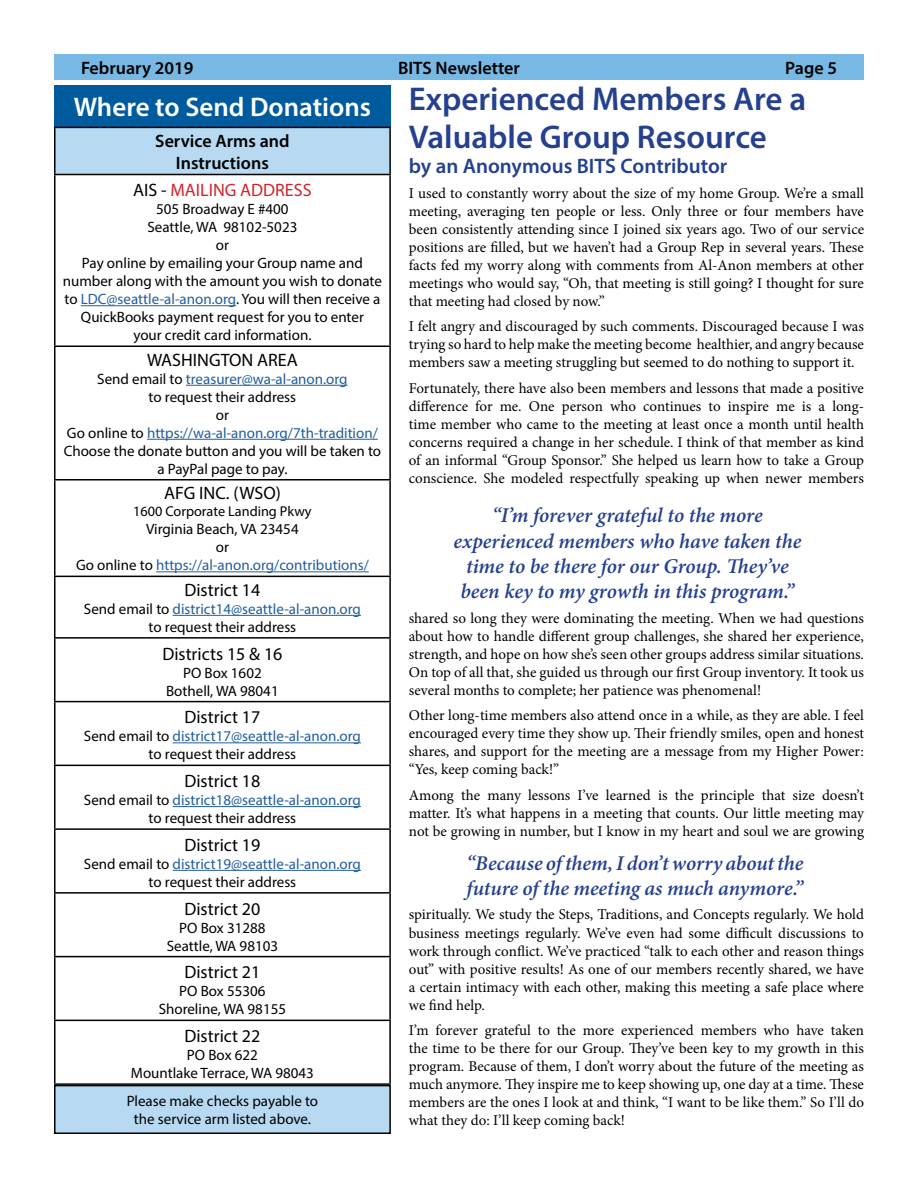
<style>
.page{position:relative;width:918px;height:1188px;background:#fff}
.page>*{position:absolute;margin:0;border:0;box-sizing:border-box;transform-origin:0 0}
.t1{font:600 33px/37.5px "Myriad Pro";color:#25408f}
.t2{font:600 27px "Myriad Pro";color:#fff}
.t3{font:italic 600 21px/25.2px "Minion Pro";letter-spacing:-.005em;color:#25408f;text-align:center}
.t4{font:600 21px "Myriad Pro";color:#25408f}
.t5{font:18px "Myriad Pro";color:#000}
.t6{font:600 18px/21.6px "Myriad Pro";color:#000;text-align:center}
.t7{font:18px "Myriad Pro";color:#d2232a}
.t8{font:15px/18px "Minion Pro";color:#000;text-align:justify}
.t9{font:15px/18px "Myriad Pro";color:#000;text-align:center}
.t10{font:15px/18px "Myriad Pro";color:#215e9e;text-align:center}
.t11{font:14.25px "Myriad Pro";color:#000}
.s1{color:#000}
.s2{color:#215e9e}
</style>
<div class="page">
<div style="left:54px;top:86px;width:337px;height:41px;background:#005b9e"></div>
<div style="left:55px;top:127px;width:335px;height:48px;background:#b7d9f1"></div>
<hr style="left:54px;top:127px;width:337px;height:1px;background:#000">
<hr style="left:54px;top:128px;width:2px;height:46px;background:#000">
<hr style="left:389px;top:128px;width:2px;height:46px;background:#000">
<hr style="left:54px;top:174px;width:337px;height:1px;background:#000">
<hr style="left:54px;top:175px;width:2px;height:171px;background:#000">
<hr style="left:389px;top:175px;width:2px;height:171px;background:#000">
<hr style="left:54px;top:346px;width:337px;height:1px;background:#000">
<hr style="left:54px;top:347px;width:2px;height:132px;background:#000">
<hr style="left:389px;top:347px;width:2px;height:132px;background:#000">
<hr style="left:54px;top:479px;width:337px;height:2px;background:#000">
<hr style="left:54px;top:481px;width:2px;height:95px;background:#000">
<hr style="left:389px;top:481px;width:2px;height:95px;background:#000">
<hr style="left:54px;top:576px;width:337px;height:1px;background:#000">
<hr style="left:54px;top:577px;width:2px;height:60px;background:#000">
<hr style="left:389px;top:577px;width:2px;height:60px;background:#000">
<hr style="left:54px;top:637px;width:337px;height:2px;background:#000">
<hr style="left:54px;top:639px;width:2px;height:62px;background:#000">
<hr style="left:389px;top:639px;width:2px;height:62px;background:#000">
<hr style="left:54px;top:701px;width:337px;height:1px;background:#000">
<hr style="left:54px;top:702px;width:2px;height:63px;background:#000">
<hr style="left:389px;top:702px;width:2px;height:63px;background:#000">
<hr style="left:54px;top:765px;width:337px;height:1px;background:#000">
<hr style="left:54px;top:766px;width:2px;height:62px;background:#000">
<hr style="left:389px;top:766px;width:2px;height:62px;background:#000">
<hr style="left:54px;top:828px;width:337px;height:2px;background:#000">
<hr style="left:54px;top:830px;width:2px;height:62px;background:#000">
<hr style="left:389px;top:830px;width:2px;height:62px;background:#000">
<hr style="left:54px;top:892px;width:337px;height:2px;background:#000">
<hr style="left:54px;top:894px;width:2px;height:62px;background:#000">
<hr style="left:389px;top:894px;width:2px;height:62px;background:#000">
<hr style="left:54px;top:956px;width:337px;height:1px;background:#000">
<hr style="left:54px;top:957px;width:2px;height:63px;background:#000">
<hr style="left:389px;top:957px;width:2px;height:63px;background:#000">
<hr style="left:54px;top:1020px;width:337px;height:1px;background:#000">
<hr style="left:54px;top:1021px;width:2px;height:62px;background:#000">
<hr style="left:389px;top:1021px;width:2px;height:62px;background:#000">
<hr style="left:54px;top:1083px;width:337px;height:2px;background:#000">
<hr style="left:81px;top:305px;width:155px;height:1px;background:#215e9e">
<hr style="left:186px;top:385px;width:162px;height:1px;background:#215e9e">
<hr style="left:147px;top:439px;width:231px;height:1px;background:#215e9e">
<hr style="left:156px;top:571px;width:213px;height:1px;background:#215e9e">
<hr style="left:173px;top:615px;width:188px;height:1px;background:#215e9e">
<hr style="left:173px;top:742px;width:188px;height:1px;background:#215e9e">
<hr style="left:173px;top:806px;width:188px;height:1px;background:#215e9e">
<hr style="left:173px;top:870px;width:188px;height:1px;background:#215e9e">
<div style="left:55px;top:1086px;width:335px;height:47px;background:#b7d9f1"></div>
<div style="left:54px;top:1085px;width:337px;height:49px;border:2px solid #000"></div>
<div style="left:54px;top:54px;width:810px;height:26px;background:#78b8e5"></div>
<p class="t6" style="left:81px;top:56px;width:114px">February 2019</p>
<p class="t6" style="left:398px;top:56px;width:123px">BITS Newsletter</p>
<p class="t6" style="left:785px;top:56px;width:53px">Page 5</p>
<h2 class="t2" style="left:74px;top:90px;width:299px">Where to Send Donations</h2>
<p class="t6" style="left:155px;top:130px;width:136px">Service Arms and<br>Instructions</p>
<p class="t7" style="left:133px;top:179px;width:180px"><span class="s1">AIS -</span> MAILING ADDRESS</p>
<p class="t9" style="left:63px;top:200px;width:321px">505 Broadway E #400<br>Seattle, WA 98102-5023<br>or<br>Pay online by emailing your Group name and number along with the amount you wish to donate to <span class="s2">LDC@seattle-al-anon.org</span>. You will then receive a<br>QuickBooks payment request for you to enter<br>your credit card information.</p>
<p class="t5" style="left:147px;top:349px;width:152px">WASHINGTON AREA</p>
<p class="t9" style="left:64px;top:369px;width:319px">Send email to <span class="s2">treasurer@wa-al-anon.org<br></span>to request their address<br>or<br>Go online to <span class="s2">https://wa-al-anon.org/7th-tradition/<br></span>Choose the donate button and you will be taken to a PayPal page to pay.</p>
<p class="t5" style="left:164px;top:482px;width:118px">AFG INC. (WSO)</p>
<p class="t11" style="left:133px;top:503px;width:180px">1600 Corporate Landing Pkwy</p>
<p class="t10" style="left:76px;top:520px;width:294px"><span class="s1">Virginia Beach, VA 23454<br>or<br>Go online to</span> https://al-anon.org/contributions/</p>
<p class="t5" style="left:184px;top:579px;width:77px">District 14</p>
<p class="t9" style="left:84px;top:600px;width:279px">Send email to <span class="s2">district14@seattle-al-anon.org </span>to request their address</p>
<p class="t5" style="left:162px;top:642px;width:122px">Districts 15 &amp; 16</p>
<p class="t9" style="left:166px;top:663px;width:114px">PO Box 1602<br>Bothell, WA 98041</p>
<p class="t5" style="left:184px;top:706px;width:77px">District 17</p>
<p class="t9" style="left:84px;top:727px;width:279px">Send email to <span class="s2">district17@seattle-al-anon.org </span>to request their address</p>
<p class="t5" style="left:184px;top:770px;width:77px">District 18</p>
<p class="t9" style="left:84px;top:791px;width:279px">Send email to <span class="s2">district18@seattle-al-anon.org </span>to request their address</p>
<p class="t5" style="left:184px;top:834px;width:77px">District 19</p>
<p class="t9" style="left:84px;top:855px;width:279px">Send email to <span class="s2">district19@seattle-al-anon.org </span>to request their address</p>
<p class="t5" style="left:184px;top:897px;width:77px">District 20</p>
<p class="t9" style="left:167px;top:918px;width:113px">PO Box 31288<br>Seattle, WA 98103</p>
<p class="t5" style="left:184px;top:961px;width:77px">District 21</p>
<p class="t9" style="left:159px;top:982px;width:129px">PO Box 55306<br>Shoreline, WA 98155</p>
<p class="t5" style="left:184px;top:1025px;width:77px">District 22</p>
<p class="t9" style="left:131px;top:1046px;width:185px">PO Box 622<br>Mountlake Terrace, WA 98043</p>
<p class="t9" style="left:127px;top:1092px;width:193px">Please make checks payable to the service arm listed above.</p>
<h1 class="t1" style="left:409px;top:80px;width:399px">Experienced Members Are a<br>Valuable Group Resource</h1>
<h3 class="t4" style="left:409px;top:153px;width:320px">by an Anonymous BITS Contributor</h3>
<p class="t8" style="left:409px;top:184px;width:457px">I used to constantly worry about the size of my home Group. We’re a small meeting, averaging ten people or less. Only three or four members have been consistently attending since I joined six years ago. Two of our service positions are filled, but we haven’t had a Group Rep in several years. These facts fed my worry along with comments from Al-Anon members at other meetings who would say, “Oh, that meeting is still going? I thought for sure that meeting had closed by now.”</p>
<p class="t8" style="left:409px;top:318px;width:457px">I felt angry and discouraged by such comments. Discouraged because I was trying so hard to help make the meeting become healthier, and angry because members saw a meeting struggling but seemed to do nothing to support it.</p>
<p class="t8" style="left:409px;top:379px;width:457px">Fortunately, there have also been members and lessons that made a positive difference for me. One person who continues to inspire me is a long&shy;time member who came to the meeting at least once a month until health concerns required a change in her schedule. I think of that member as kind of an informal “Group Sponsor.” She helped us learn how to take a Group conscience. She modeled respectfully speaking up when newer members</p>
<h3 class="t3" style="left:453px;top:503px;width:349px">“I’m forever grateful to the more experienced members who have taken the time to be there for our Group. They’ve been key to my growth in this program.”</h3>
<p class="t8" style="left:409px;top:609px;width:457px">shared so long they were dominating the meeting. When we had questions about how to handle different group challenges, she shared her experience, strength, and hope on how she’s seen other groups address similar situations.<br>On top of all that, she guided us through our first Group inventory. It took us several months to complete; her patience was phenomenal!</p>
<p class="t8" style="left:409px;top:706px;width:457px">Other long-time members also attend once in a while, as they are able. I feel encouraged every time they show up. Their friendly smiles, open and honest shares, and support for the meeting are a message from my Higher Power: “Yes, keep coming back!”</p>
<p class="t8" style="left:409px;top:786px;width:457px">Among the many lessons I’ve learned is the principle that size doesn’t matter. It’s what happens in a meeting that counts. Our little meeting may not be growing in number, but I know in my heart and soul we are growing</p>
<h3 class="t3" style="left:466px;top:850px;width:338px;text-align:left">“Because of them, I don’t worry about the future of the meeting as much anymore.”</h3>
<p class="t8" style="left:409px;top:906px;width:457px">spiritually. We study the Steps, Traditions, and Concepts regularly. We hold business meetings regularly. We’ve even had some difficult discussions to work through conflict. We’ve practiced “talk to each other and reason things out” with positive results! As one of our members recently shared, we have a certain intimacy with each other, making this meeting a safe place where we find help.</p>
<p class="t8" style="left:409px;top:1021px;width:457px">I’m forever grateful to the more experienced members who have taken the time to be there for our Group. They’ve been key to my growth in this program. Because of them, I don’t worry about the future of the meeting as much anymore. They inspire me to keep showing up, one day at a time. These members are the ones I look at and think, “I want to be like them.” So I’ll do what they do: I’ll keep coming back!</p>
</div>
